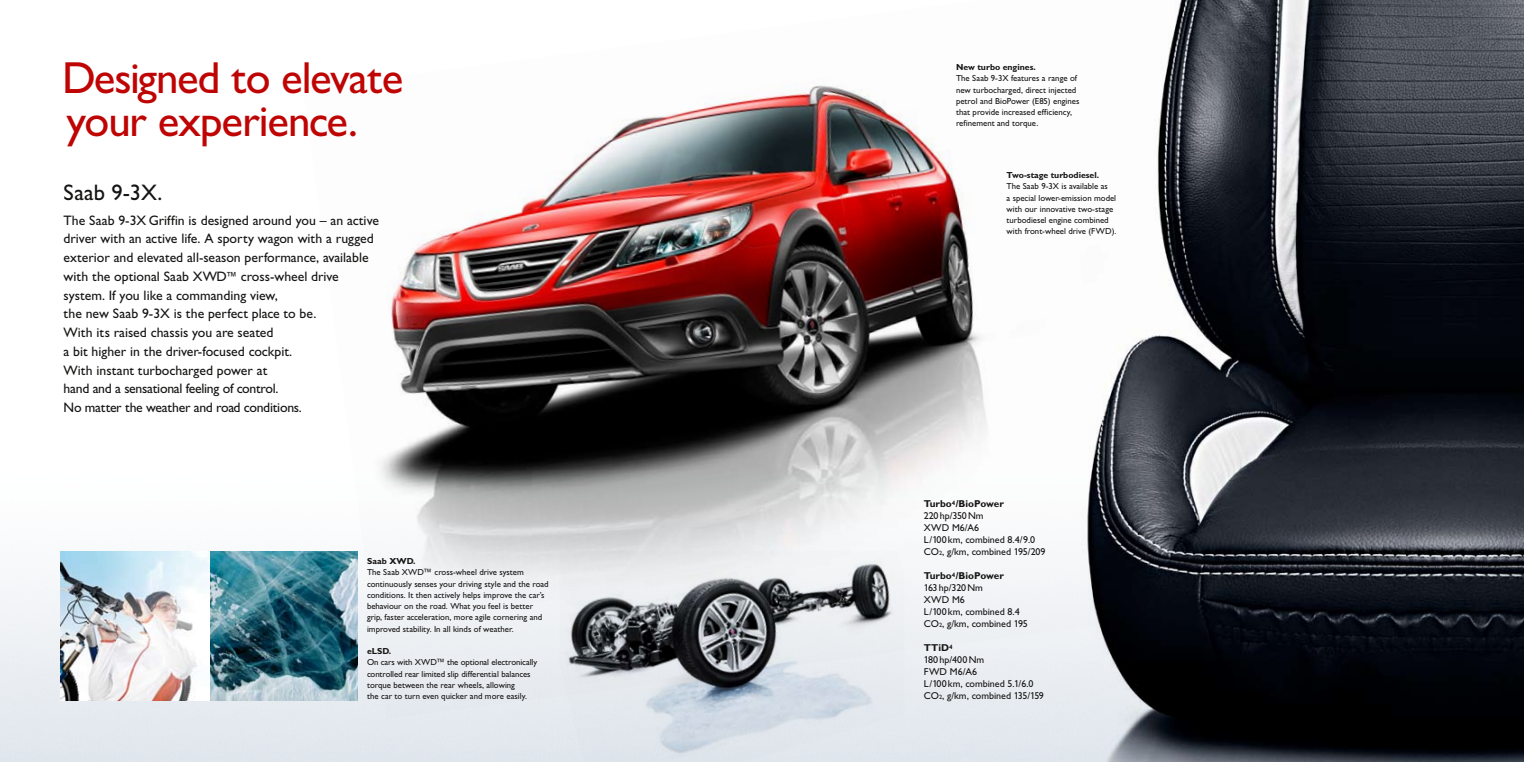
<style>
.page{position:relative;width:1524px;height:762px;background:#fff}
.page>*{position:absolute;margin:0;border:0;box-sizing:border-box;transform-origin:0 0}
.t1{font:45px/43.8px "Gill Sans For Saab";letter-spacing:-.025em;color:#bf0404}
.t2{font:22.5px "Gill Sans For Saab";letter-spacing:.01em;color:#161514}
.t3{font:13.75px/18.8px "Gill Sans For Saab";color:#161514}
.t4{font:10px/12px "Gill Sans For Saab";color:#161514}
.t5{font:8.75px/11.2px "Gill Sans For Saab";color:#161514}
.t6{font:700 8.75px "Gill Sans For Saab";color:#161514}
.s1{font-size:11.25px}
.s2{font-weight:700}
.s3{font-size:6.25px}
</style>
<div class="page">
<img style="left:0;top:551px;width:1076px;height:211px">
<img style="left:303px;top:85px;width:773px;height:634px">
<img style="left:560px;top:551px;width:344px;height:211px">
<img style="left:60px;top:552px;width:298px;height:148px">
<img style="left:1076px;top:0;width:448px;height:762px">
<h1 class="t1" style="left:62px;top:55px;width:343px">Designed to elevate your experience.</h1>
<h2 class="t2" style="left:64px;top:179px;width:100px">Saab 9-3X.</h2>
<p class="t3" style="left:64px;top:210px;width:317px">The Saab 9-3X Griffin is designed around you – an active driver with an active life. A sporty wagon with a rugged exterior and elevated all-season performance, available with the optional Saab XWD<span class="s1">™</span> cross-wheel drive system. If you like a commanding view,<br>the new Saab 9-3X is the perfect place to be.<br>With its raised chassis you are seated<br>a bit higher in the driver-focused cockpit.<br>With instant turbocharged power at<br>hand and a sensational feeling of control.<br>No matter the weather and road conditions.</p>
<p class="t6" style="left:367px;top:556px;width:50px">Saab XWD.</p>
<p class="t5" style="left:367px;top:567px;width:183px">The Saab XWD™ cross-wheel drive system continuously senses your driving style and the road conditions. It then actively helps improve the car’s behaviour on the road. What you feel is better grip, faster acceleration, more agile cornering and improved stability. In all kinds of weather.</p>
<p class="t6" style="left:367px;top:646px;width:26px">eLSD.</p>
<p class="t5" style="left:367px;top:657px;width:172px">On cars with XWD™ the optional electronically controlled rear limited slip differential balances torque between the rear wheels, allowing<br>the car to turn even quicker and more easily.</p>
<p class="t6" style="left:956px;top:62px;width:81px">New turbo engines.</p>
<p class="t5" style="left:956px;top:73px;width:125px">The Saab 9-3X features a range of new turbocharged, direct injected petrol and BioPower (E85) engines that provide increased efficiency, refinement and torque.</p>
<p class="t6" style="left:1006px;top:170px;width:94px">Two-stage turbodiesel.</p>
<p class="t5" style="left:1006px;top:181px;width:111px">The Saab 9-3X is available as<br>a special lower-emission model with our innovative two-stage turbodiesel engine combined with front-wheel drive (FWD).</p>
<p class="t4" style="left:924px;top:498px;width:123px"><span class="s2">Turbo</span><sup>4</sup><span class="s2">/BioPower<br></span>220hp/350Nm<br>XWD M6/A6<br>L/100km, combined 8.4/9.0<br>CO<span class="s3">2</span>, g/km, combined 195/209</p>
<p class="t4" style="left:924px;top:570px;width:105px"><span class="s2">Turbo</span><sup>4</sup><span class="s2">/BioPower<br></span>163hp/320Nm<br>XWD M6<br>L/100km, combined 8.4<br>CO<span class="s3">2</span>, g/km, combined 195</p>
<p class="t4" style="left:924px;top:642px;width:121px"><span class="s2">TTiD</span><sup>4<br></sup>180 hp/400Nm<br>FWD M6/A6<br>L/100km, combined 5.1/6.0<br>CO<span class="s3">2</span>, g/km, combined 135/159</p>
</div>
